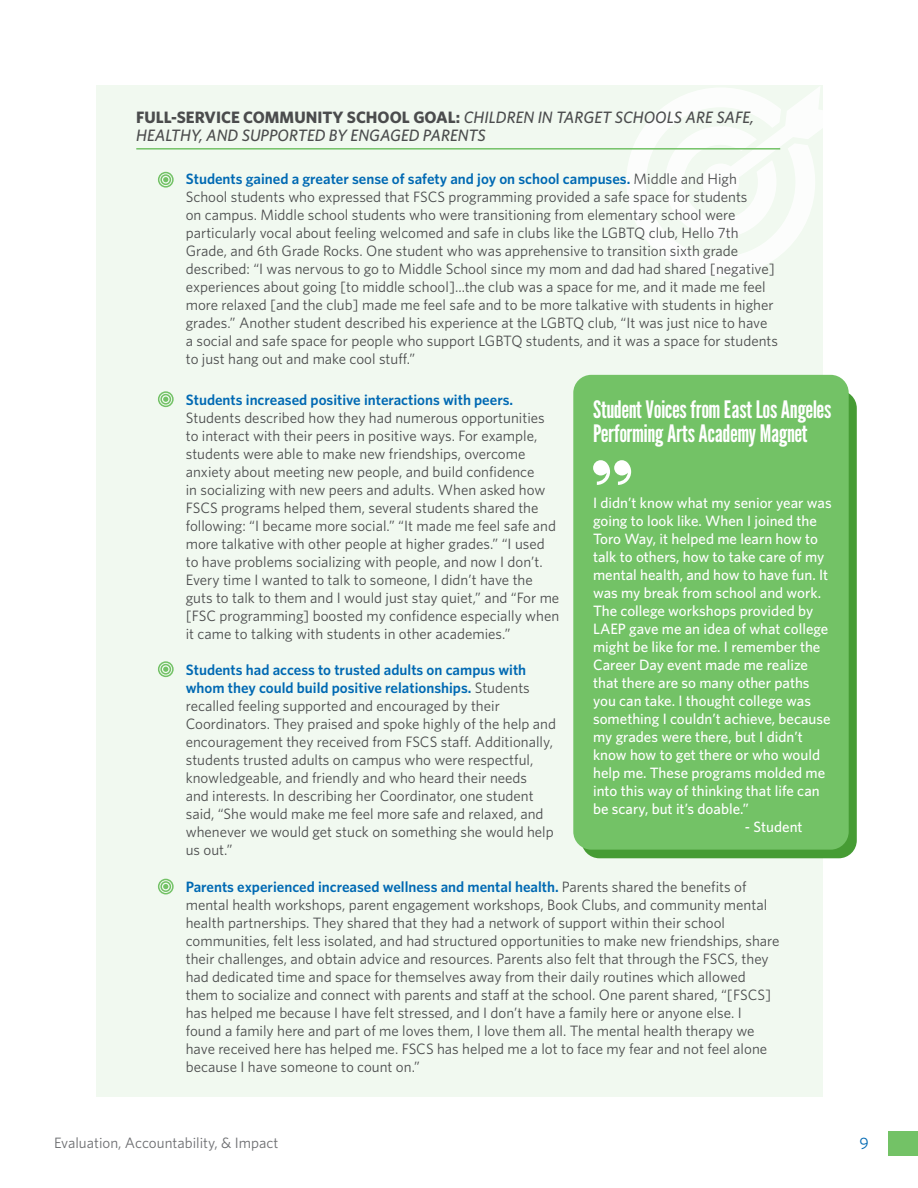
<style>
.page{position:relative;width:918px;height:1188px;background:#fff}
.page>*{position:absolute;margin:0;border:0;box-sizing:border-box;transform-origin:0 0}
.t1{font:24px/24px "League Gothic";color:#fff}
.t2{font:italic 500 16.5px/18px "Whitney";color:#4b4c4d}
.t3{font:16.5px "Whitney";color:#0069b3}
.t4{font:15px/18px "Whitney";color:#4b4c4d}
.t5{font:500 15px/18px "Whitney";color:#fff}
.t6{font:15px "Whitney";color:#6c6d70}
.s1{font-weight:700;font-style:normal}
.s2{font-weight:600;color:#0069b3}
</style>
<div class="page">
<div style="left:888px;top:1131px;width:30px;height:25px;background:#73c266"></div>
<div style="left:96px;top:86px;width:727px;height:1011px;background:#f1f9f0"></div>
<svg style="left:627px;top:87px;width:196px;height:189px"></svg>
<svg style="left:163px;top:177px;width:5px;height:5px"></svg>
<div style="left:158px;top:172px;width:16px;height:16px;border:2px solid #73c266;border-radius:50%"></div>
<div style="left:160px;top:174px;width:11px;height:11px;border:2px solid #73c266;border-radius:50%"></div>
<svg style="left:163px;top:397px;width:5px;height:5px"></svg>
<div style="left:158px;top:391px;width:16px;height:16px;border:2px solid #73c266;border-radius:50%"></div>
<div style="left:160px;top:394px;width:11px;height:11px;border:2px solid #73c266;border-radius:50%"></div>
<svg style="left:163px;top:667px;width:5px;height:5px"></svg>
<div style="left:158px;top:661px;width:16px;height:16px;border:2px solid #73c266;border-radius:50%"></div>
<div style="left:160px;top:664px;width:11px;height:11px;border:2px solid #73c266;border-radius:50%"></div>
<hr style="left:136px;top:148px;width:644px;height:2px;background:#73c266">
<div style="left:581px;top:390px;width:276px;height:468px;background:#469c34;border-radius:18px"></div>
<div style="left:573px;top:375px;width:276px;height:475px;background:#73c266;border-radius:18px"></div>
<svg style="left:593px;top:460px;width:38px;height:25px"></svg>
<svg style="left:163px;top:884px;width:5px;height:5px"></svg>
<div style="left:158px;top:879px;width:16px;height:15px;border:2px solid #73c266;border-radius:50%"></div>
<div style="left:160px;top:881px;width:11px;height:11px;border:2px solid #73c266;border-radius:50%"></div>
<p class="t2" style="left:136px;top:108px;width:619px"><span class="s1">FULL-SERVICE COMMUNITY SCHOOL GOAL:</span> CHILDREN IN TARGET SCHOOLS ARE SAFE,<br>HEALTHY, AND SUPPORTED BY ENGAGED PARENTS</p>
<p class="t4" style="left:186px;top:170px;width:594px"><span class="s2">Students gained a greater sense of safety and joy on school campuses.</span> Middle and High School students who expressed that FSCS programming provided a safe space for students<br>on campus. Middle school students who were transitioning from elementary school were particularly vocal about feeling welcomed and safe in clubs like the LGBTQ club, Hello 7th Grade, and 6th Grade Rocks. One student who was apprehensive to transition sixth grade described: “I was nervous to go to Middle School since my mom and dad had shared [negative] experiences about going [to middle school]...the club was a space for me, and it made me feel more relaxed [and the club] made me feel safe and to be more talkative with students in higher grades.” Another student described his experience at the LGBTQ club, “It was just nice to have a social and safe space for people who support LGBTQ students, and it was a space for students to just hang out and make cool stuff.”</p>
<p class="t4" style="left:186px;top:390px;width:375px"><span class="s2">Students increased positive interactions with peers.<br></span>Students described how they had numerous opportunities to interact with their peers in positive ways. For example, students were able to make new friendships, overcome anxiety about meeting new people, and build confidence<br>in socializing with new peers and adults. When asked how FSCS programs helped them, several students shared the following: “I became more social.” “It made me feel safe and more talkative with other people at higher grades.” “I used to have problems socializing with people, and now I don’t.<br>Every time I wanted to talk to someone, I didn’t have the guts to talk to them and I would just stay quiet,” and “For me [FSC programming] boosted my confidence especially when it came to talking with students in other academies.”</p>
<p class="t4" style="left:186px;top:660px;width:372px"><span class="s2">Students had access to trusted adults on campus with whom they could build positive relationships.</span> Students recalled feeling supported and encouraged by their Coordinators. They praised and spoke highly of the help and encouragement they received from FSCS staff. Additionally, students trusted adults on campus who were respectful, knowledgeable, and friendly and who heard their needs<br>and interests. In describing her Coordinator, one student said, “She would make me feel more safe and relaxed, and whenever we would get stuck on something she would help us out.”</p>
<p class="t1" style="left:593px;top:397px;width:240px">Student Voices from East Los Angeles<br>Performing Arts Academy Magnet</p>
<p class="t5" style="left:593px;top:493px;width:240px">I didn’t know what my senior year was going to look like. When I joined the Toro Way, it helped me learn how to talk to others, how to take care of my mental health, and how to have fun. It was my break from school and work.<br>The college workshops provided by LAEP gave me an idea of what college might be like for me. I remember the Career Day event made me realize that there are so many other paths you can take. I thought college was something I couldn’t achieve, because my grades were there, but I didn’t know how to get there or who would help me. These programs molded me into this way of thinking that life can be scary, but it’s doable.”</p>
<p class="t5" style="left:745px;top:817px;width:59px">- Student</p>
<p class="t4" style="left:186px;top:877px;width:595px"><span class="s2">Parents experienced increased wellness and mental health.</span> Parents shared the benefits of mental health workshops, parent engagement workshops, Book Clubs, and community mental health partnerships. They shared that they had a network of support within their school communities, felt less isolated, and had structured opportunities to make new friendships, share their challenges, and obtain advice and resources. Parents also felt that through the FSCS, they had dedicated time and space for themselves away from their daily routines which allowed them to socialize and connect with parents and staff at the school. One parent shared, “[FSCS] has helped me because I have felt stressed, and I don’t have a family here or anyone else. I found a family here and part of me loves them, I love them all. The mental health therapy we have received here has helped me. FSCS has helped me a lot to face my fear and not feel alone because I have someone to count on.”</p>
<p class="t6" style="left:54px;top:1134px;width:226px">Evaluation, Accountability, &amp; Impact</p>
<p class="t3" style="left:859px;top:1133px;width:11px">9</p>
</div>
